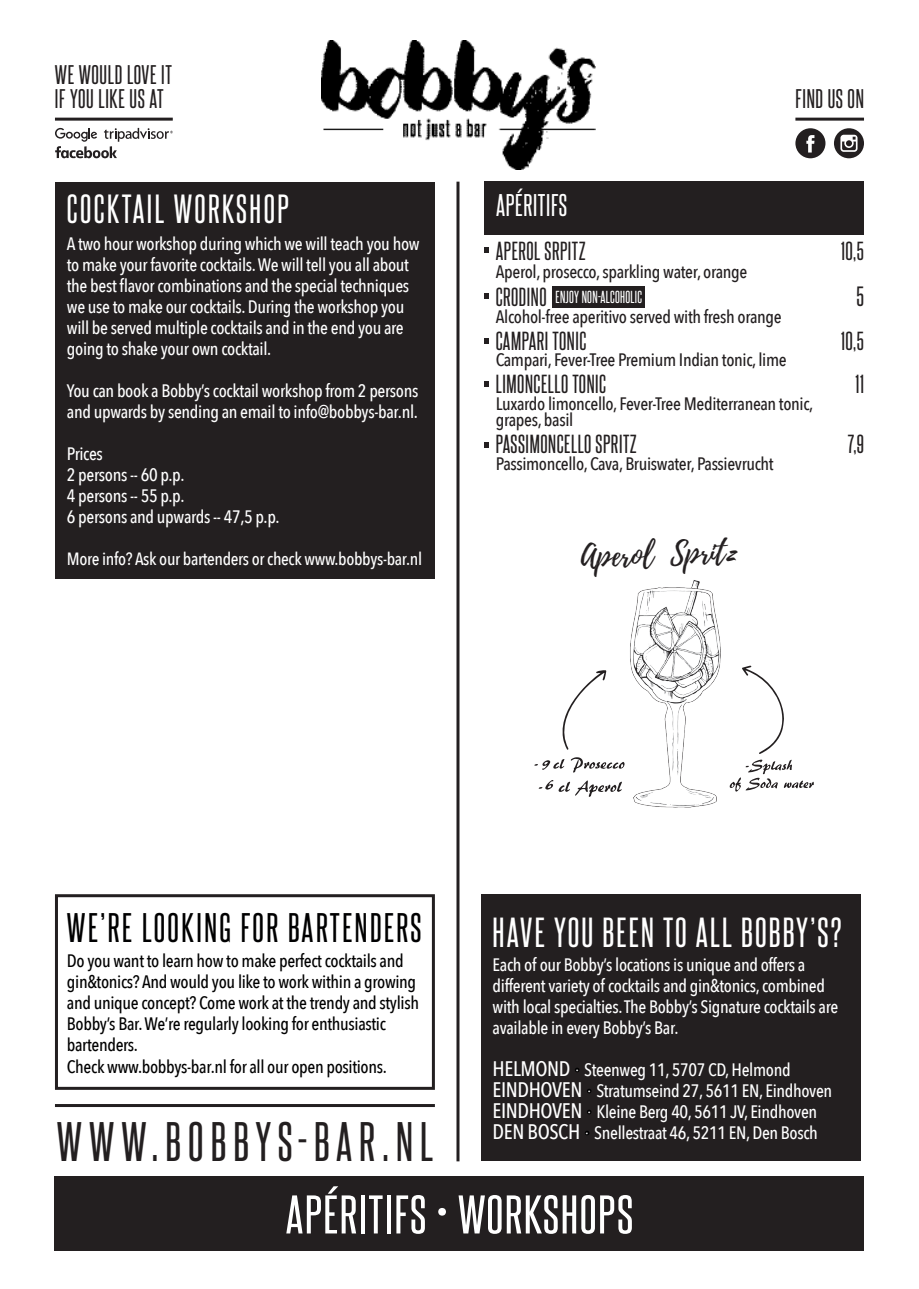
<style>
.page{position:relative;width:919px;height:1289px;background:#fff}
.page>*{position:absolute;margin:0;border:0;box-sizing:border-box;transform-origin:0 0}
.t1{font:47.85px "Steelfish Rg";letter-spacing:.15em;color:#231f20}
.t2{font:46.2px "Steelfish Rg";letter-spacing:.03em;color:#fff;scale:1.14 1}
.t3{font:36.15px "Steelfish Rg";letter-spacing:.06em;color:#fff}
.t4{font:35.55px "Steelfish Rg";letter-spacing:.07em;color:#000001}
.t5{font:35.1px "Steelfish Rg";letter-spacing:.07em;color:#fff}
.t6{font:30px "Playlist Script";color:#231f20}
.t7{font:27px "Steelfish Rg";letter-spacing:.025em;color:#fff}
.t8{font:24px "Steelfish Rg";color:#231f20}
.t9{font:23.25px/24.6px "Steelfish Rg";letter-spacing:.03em;color:#231f20}
.t10{font:22.5px "Steelfish Rg";letter-spacing:.025em;color:#231f20}
.t11{font:500 21px "Avenir Next Condensed";letter-spacing:-.02em;color:#fff}
.t12{font:500 18px/21px "Avenir Next Condensed";letter-spacing:-.02em;color:#fff}
.t13{font:500 18px/21px "Avenir Next Condensed";letter-spacing:-.02em;color:#000001}
.t14{font:500 18px "Avenir Next Condensed";letter-spacing:-.02em;color:#231f20}
.t15{font:500 17.7px "Avenir Next Condensed";letter-spacing:-.02em;color:#fff}
.t16{font:15px "Steelfish Rg";letter-spacing:.02em;color:#fff}
.s1{font-family:"Mr Dafoe"}
</style>
<div class="page">
<hr style="left:55px;top:118px;width:118px;height:3px;background:#231f20">
<svg style="left:55px;top:128px;width:118px;height:30px"></svg>
<hr style="left:795px;top:118px;width:68px;height:3px;background:#231f20">
<svg style="left:795px;top:128px;width:30px;height:30px"></svg>
<svg style="left:834px;top:128px;width:29px;height:30px"></svg>
<hr style="left:456px;top:182px;width:3px;height:979px;background:#231f20">
<div style="left:55px;top:1175px;width:808px;height:75px;background:#231f20"></div>
<img style="left:321px;top:40px;width:274px;height:129px">
<hr style="left:55px;top:1103px;width:380px;height:3px;background:#231f20">
<div style="left:55px;top:894px;width:380px;height:195px;border:3px solid #231f20"></div>
<div style="left:481px;top:894px;width:379px;height:266px;background:#231f20"></div>
<svg style="left:484px;top:247px;width:4px;height:6px"></svg>
<svg style="left:484px;top:293px;width:4px;height:6px"></svg>
<svg style="left:484px;top:338px;width:4px;height:6px"></svg>
<div style="left:484px;top:182px;width:379px;height:53px;background:#231f20"></div>
<svg style="left:484px;top:381px;width:4px;height:6px"></svg>
<svg style="left:484px;top:442px;width:4px;height:5px"></svg>
<div style="left:552px;top:287px;width:93px;height:21px;background:#231f20"></div>
<svg style="left:735px;top:665px;width:78px;height:127px"></svg>
<svg style="left:562px;top:670px;width:44px;height:80px"></svg>
<svg style="left:534px;top:759px;width:30px;height:10px"></svg>
<svg style="left:571px;top:757px;width:53px;height:15px"></svg>
<svg style="left:538px;top:780px;width:84px;height:17px"></svg>
<img style="left:624px;top:580px;width:111px;height:228px">
<div style="left:55px;top:182px;width:380px;height:396px;background:#231f20"></div>
<p class="t9" style="left:55px;top:60px;width:118px">WE WOULD LOVE IT<br>IF YOU LIKE US AT</p>
<p class="t5" style="left:67px;top:184px;width:223px">COCKTAIL WORKSHOP</p>
<p class="t12" style="left:67px;top:233px;width:354px">A two hour workshop during which we will teach you how to make your favorite cocktails. We will tell you all about the best flavor combinations and the special techniques we use to make our cocktails. During the workshop you will be served multiple cocktails and in the end you are going to shake your own cocktail.</p>
<p class="t12" style="left:67px;top:380px;width:353px">You can book a Bobby’s cocktail workshop from 2 persons and upwards by sending an email to info@bobbys-bar.nl.</p>
<p class="t12" style="left:67px;top:443px;width:38px">Prices</p>
<p class="t12" style="left:67px;top:464px;width:119px">2 persons -- 60 p.p.</p>
<p class="t12" style="left:67px;top:485px;width:119px">4 persons -- 55 p.p.</p>
<p class="t12" style="left:67px;top:506px;width:214px">6 persons and upwards -- 47,5 p.p.</p>
<p class="t15" style="left:67px;top:548px;width:357px">More info? Ask our bartenders or check www.bobbys-bar.nl</p>
<p class="t7" style="left:496px;top:186px;width:73px">APÉRITIFS</p>
<p class="t9" style="left:795px;top:85px;width:70px">FIND US ON</p>
<p class="t10" style="left:495px;top:234px;width:91px">APEROL SRPITZ</p>
<p class="t10" style="left:841px;top:234px;width:24px">10,5</p>
<p class="t14" style="left:495px;top:260px;width:253px">Aperol, prosecco, sparkling water, orange</p>
<p class="t10" style="left:495px;top:281px;width:52px">CRODINO</p>
<p class="t8" style="left:856px;top:279px;width:9px">5</p>
<p class="t14" style="left:495px;top:305px;width:287px">Alcohol-free aperitivo served with fresh orange</p>
<p class="t10" style="left:495px;top:325px;width:92px">CAMPARI TONIC</p>
<p class="t10" style="left:841px;top:325px;width:24px">10,5</p>
<p class="t14" style="left:495px;top:349px;width:292px">Campari, Fever-Tree Premium Indian tonic, lime</p>
<p class="t10" style="left:495px;top:368px;width:112px">LIMONCELLO TONIC</p>
<p class="t10" style="left:855px;top:368px;width:10px">11</p>
<p class="t14" style="left:495px;top:392px;width:319px">Luxardo limoncello, Fever-Tree Mediterranean tonic,</p>
<p class="t14" style="left:495px;top:409px;width:79px">grapes, basil</p>
<p class="t10" style="left:495px;top:428px;width:143px">PASSIMONCELLO SPRITZ</p>
<p class="t10" style="left:847px;top:428px;width:18px">7,9</p>
<p class="t14" style="left:495px;top:452px;width:279px">Passimoncello, Cava, Bruiswater, Passievrucht</p>
<p class="t16" style="left:555px;top:286px;width:88px">ENJOY NON-ALCOHOLIC</p>
<p class="t6" style="left:580px;top:535px;width:157px;rotate:-2deg">Aperol Sprit<span class="s1">z</span></p>
<p class="t4" style="left:67px;top:902px;width:356px">WE’RE LOOKING FOR BARTENDERS</p>
<p class="t13" style="left:67px;top:950px;width:353px">Do you want to learn how to make perfect cocktails and gin&amp;tonics? And would you like to work within a growing and unique concept? Come work at the trendy and stylish Bobby’s Bar. We’re regularly looking for enthusiastic bartenders.</p>
<p class="t13" style="left:67px;top:1055px;width:321px">Check www.bobbys-bar.nl for all our open positions.</p>
<p class="t3" style="left:492px;top:906px;width:350px">HAVE YOU BEEN TO ALL BOBBY’S?</p>
<p class="t12" style="left:492px;top:954px;width:347px">Each of our Bobby’s locations is unique and offers a different variety of cocktails and gin&amp;tonics, combined with local specialties. The Bobby’s Signature cocktails are available in every Bobby’s Bar.</p>
<p class="t11" style="left:492px;top:1056px;width:79px">HELMOND</p>
<p class="t12" style="left:576px;top:1059px;width:216px"><sup>•</sup> Steenweg 11, 5707 CD, Helmond</p>
<p class="t11" style="left:492px;top:1077px;width:91px">EINDHOVEN</p>
<p class="t12" style="left:588px;top:1080px;width:246px"><sup>•</sup> Stratumseind 27, 5611 EN, Eindhoven</p>
<p class="t11" style="left:492px;top:1098px;width:91px">EINDHOVEN</p>
<p class="t12" style="left:588px;top:1101px;width:231px"><sup>•</sup> Kleine Berg 40, 5611 JV, Eindhoven</p>
<p class="t11" style="left:492px;top:1119px;width:89px">DEN BOSCH</p>
<p class="t12" style="left:586px;top:1122px;width:233px"><sup>•</sup> Snellestraat 46, 5211 EN, Den Bosch</p>
<p class="t1" style="left:57px;top:1107px;width:378px">WWW.BOBBYS-BAR.NL</p>
<p class="t2" style="left:286px;top:1181px;width:306px">APÉRITIFS • WORKSHOPS</p>
</div>
